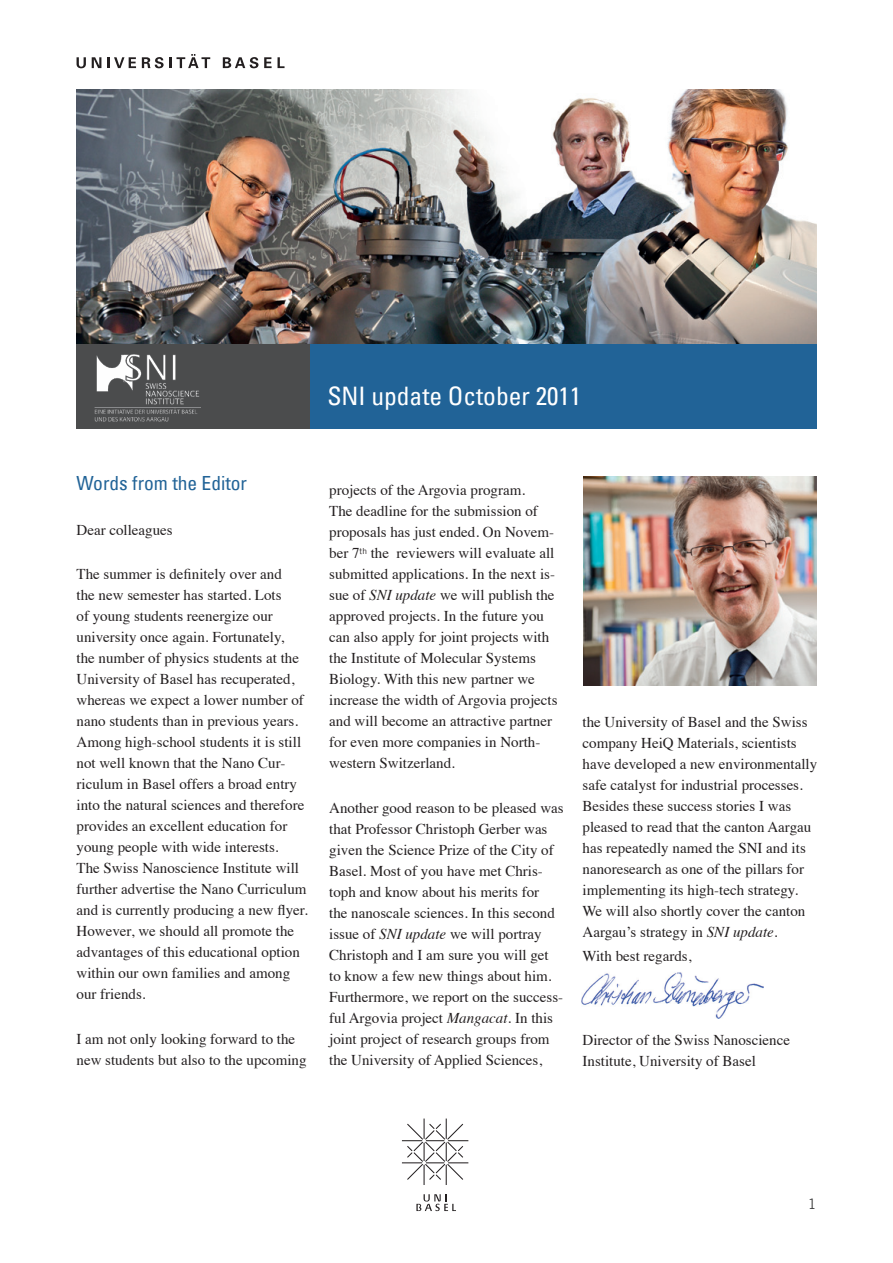
<style>
.page{position:relative;width:893px;height:1263px;background:#fff}
.page>*{position:absolute;margin:0;border:0;box-sizing:border-box;transform-origin:0 0}
.t1{font:condensed 25.5px "Univers LT";color:#fff}
.t2{font:condensed 19.5px "Univers LT";color:#216397}
.t3{font:15px/21px "Times";color:#231f20}
.t4{font:14.25px "Trade Gothic LT";color:#3e3e3f}
.s1{font-style:italic}
</style>
<div class="page">
<img style="left:77px;top:89px;width:739px;height:255px">
<div style="left:306px;top:344px;width:510px;height:85px;background:#216397"></div>
<div style="left:77px;top:344px;width:233px;height:85px;background:#4b4c4d"></div>
<svg style="left:402px;top:1118px;width:66px;height:67px"></svg>
<svg style="left:416px;top:1194px;width:40px;height:17px"></svg>
<svg style="left:77px;top:57px;width:9px;height:11px"></svg>
<svg style="left:92px;top:57px;width:9px;height:11px"></svg>
<svg style="left:107px;top:57px;width:29px;height:11px"></svg>
<svg style="left:142px;top:54px;width:68px;height:14px"></svg>
<svg style="left:223px;top:57px;width:35px;height:11px"></svg>
<svg style="left:264px;top:57px;width:8px;height:11px"></svg>
<svg style="left:278px;top:57px;width:7px;height:11px"></svg>
<img style="left:95px;top:354px;width:106px;height:68px">
<img style="left:583px;top:476px;width:233px;height:209px">
<img style="left:582px;top:972px;width:181px;height:47px">
<h1 class="t1" style="left:327px;top:380px;width:255px">SNI update October 2011</h1>
<h2 class="t2" style="left:77px;top:471px;width:172px">Words from the Editor</h2>
<p class="t3" style="left:77px;top:518px;width:98px">Dear colleagues</p>
<p class="t3" style="left:77px;top:562px;width:233px">The summer is definitely over and<br>the new semester has started. Lots<br>of young students reenergize our university once again. Fortunately,<br>the number of physics students at the University of Basel has recuperated, whereas we expect a lower number of nano students than in previous years.<br>Among high-school students it is still not well known that the Nano Cur&shy;riculum in Basel offers a broad entry into the natural sciences and therefore provides an excellent education for young people with wide interests.<br>The Swiss Nanoscience Institute will further advertise the Nano Curriculum and is currently producing a new flyer.<br>However, we should all promote the advantages of this educational option within our own families and among our friends.</p>
<p class="t3" style="left:77px;top:1027px;width:231px">I am not only looking forward to the new students but also to the upcoming</p>
<p class="t3" style="left:329px;top:478px;width:230px">projects of the Argovia program.<br>The deadline for the submission of proposals has just ended. On Novem&shy;ber 7<sup>th</sup> the reviewers will evaluate all submitted applications. In the next is&shy;sue of <span class="s1">SNI update</span> we will publish the approved projects. In the future you can also apply for joint projects with the Institute of Molecular Systems Biology. With this new partner we increase the width of Argovia projects and will become an attractive partner for even more companies in North&shy;western Switzerland.</p>
<p class="t3" style="left:329px;top:796px;width:236px">Another good reason to be pleased was that Professor Christoph Gerber was given the Science Prize of the City of Basel. Most of you have met Chris&shy;toph and know about his merits for<br>the nanoscale sciences. In this second issue of <span class="s1">SNI update</span> we will portray Christoph and I am sure you will get to know a few new things about him.<br>Furthermore, we report on the success&shy;ful Argovia project <span class="s1">Mangacat</span>. In this joint project of research groups from the University of Applied Sciences,</p>
<p class="t3" style="left:582px;top:711px;width:236px">the University of Basel and the Swiss company HeiQ Materials, scientists have developed a new environmentally safe catalyst for industrial processes.<br>Besides these success stories I was pleased to read that the canton Aargau has repeatedly named the SNI and its nanoresearch as one of the pillars for implementing its high-tech strategy.<br>We will also shortly cover the canton Aargau’s strategy in <span class="s1">SNI update</span>.</p>
<p class="t3" style="left:582px;top:944px;width:110px">With best regards,</p>
<p class="t3" style="left:582px;top:1028px;width:209px">Director of the Swiss Nanoscience<br>Institute, University of Basel</p>
<p class="t4" style="left:808px;top:1195px;width:10px">1</p>
</div>
